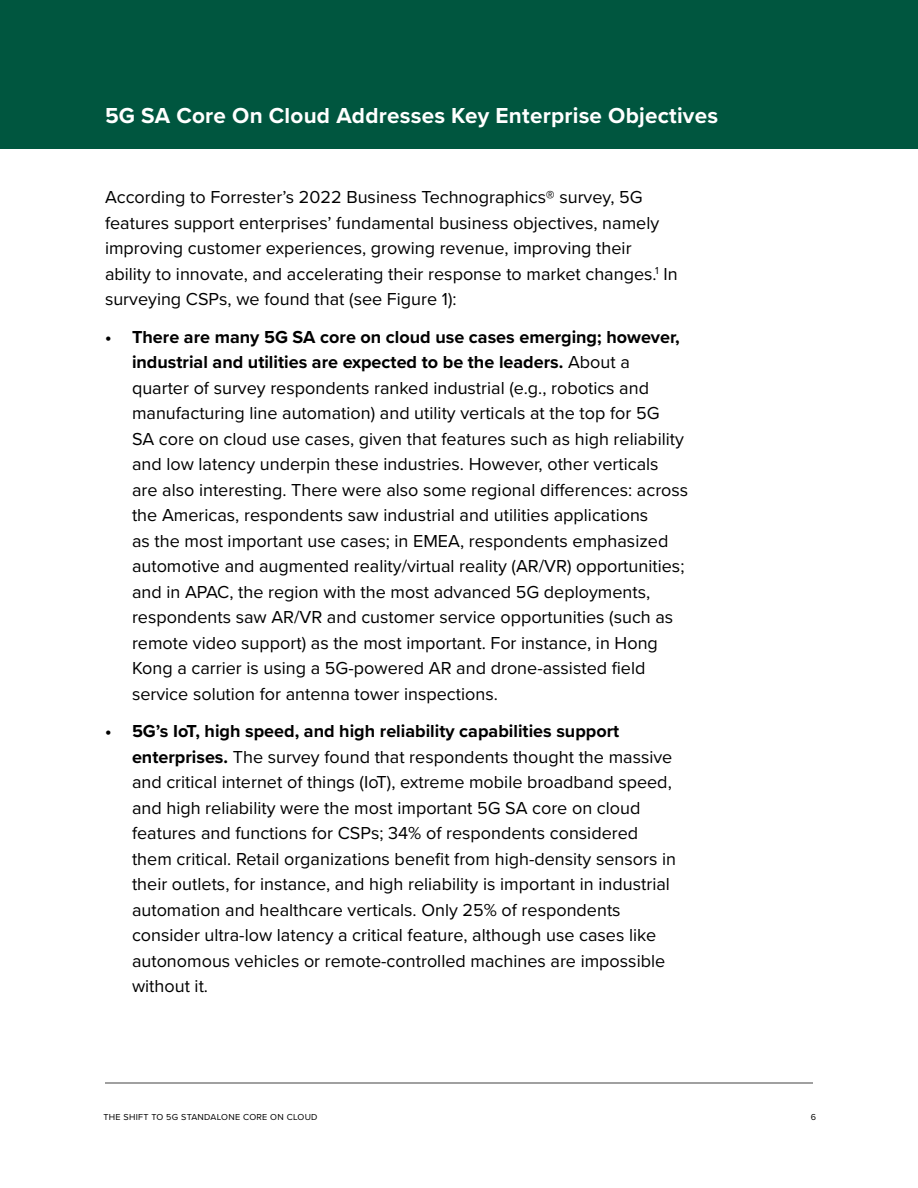
<style>
.page{position:relative;width:918px;height:1188px;background:#fff}
.page>*{position:absolute;margin:0;border:0;box-sizing:border-box;transform-origin:0 0}
.t1{font:700 22.5px "Proxima Nova";letter-spacing:.01em;color:#fff}
.t2{font:18px/25.5px "Proxima Nova";color:#000}
.t3{font:9px "Proxima Nova";letter-spacing:.03em;color:#000}
.s1{font-weight:700}
</style>
<div class="page">
<div style="left:0;top:0;width:918px;height:148px;background:#00563f"></div>
<hr style="left:105px;top:1082px;width:708px;height:2px;background:#828282">
<p class="t1" style="left:105px;top:98px;width:615px">5G SA Core On Cloud Addresses Key Enterprise Objectives</p>
<p class="t2" style="left:105px;top:184px;width:574px">According to Forrester’s 2022 Business Technographics® survey, 5G features support enterprises’ fundamental business objectives, namely improving customer experiences, growing revenue, improving their ability to innovate, and accelerating their response to market changes.<sup>1</sup> In surveying CSPs, we found that (see Figure 1):</p>
<p class="t2" style="left:132px;top:323px;width:558px;text-indent:-27px"><span class="s1">• There are many 5G SA core on cloud use cases emerging; however, industrial and utilities are expected to be the leaders.</span> About a quarter of survey respondents ranked industrial (e.g., robotics and manufacturing line automation) and utility verticals at the top for 5G<br>SA core on cloud use cases, given that features such as high reliability and low latency underpin these industries. However, other verticals are also interesting. There were also some regional differences: across the Americas, respondents saw industrial and utilities applications<br>as the most important use cases; in EMEA, respondents emphasized automotive and augmented reality/virtual reality (AR/VR) opportunities; and in APAC, the region with the most advanced 5G deployments, respondents saw AR/VR and customer service opportunities (such as remote video support) as the most important. For instance, in Hong Kong a carrier is using a 5G-powered AR and drone-assisted field service solution for antenna tower inspections.</p>
<p class="t2" style="left:132px;top:718px;width:546px;text-indent:-27px"><span class="s1">• 5G’s IoT, high speed, and high reliability capabilities support enterprises.</span> The survey found that respondents thought the massive and critical internet of things (IoT), extreme mobile broadband speed, and high reliability were the most important 5G SA core on cloud features and functions for CSPs; 34% of respondents considered them critical. Retail organizations benefit from high-density sensors in their outlets, for instance, and high reliability is important in industrial automation and healthcare verticals. Only 25% of respondents consider ultra-low latency a critical feature, although use cases like autonomous vehicles or remote-controlled machines are impossible without it.</p>
<p class="t3" style="left:104px;top:1110px;width:216px">THE SHIFT TO 5G STANDALONE CORE ON CLOUD</p>
<p class="t3" style="left:811px;top:1110px;width:7px">6</p>
</div>
